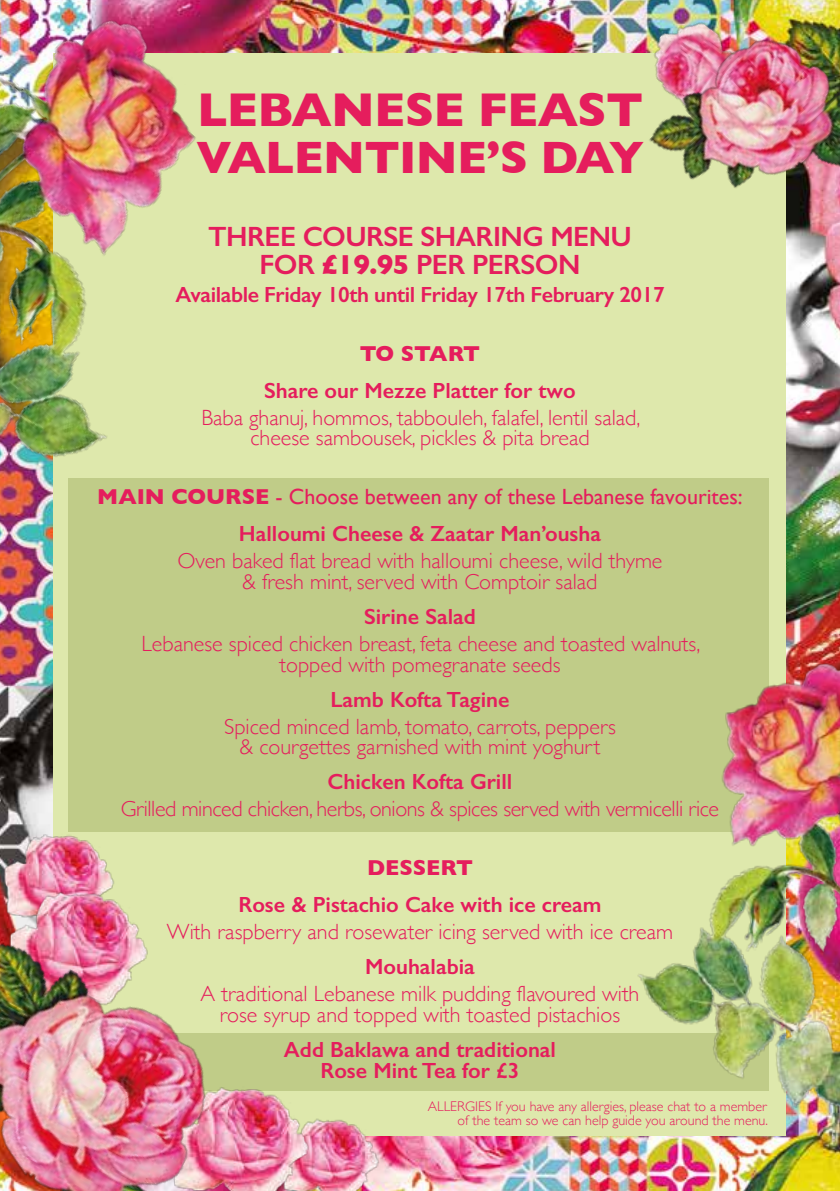
<style>
.page{position:relative;width:840px;height:1191px;background:#fff}
.page>*{position:absolute;margin:0;border:0;box-sizing:border-box;transform-origin:0 0}
.t1{font:700 48.4px "Gill Sans";letter-spacing:-.015em;color:#e51d5d}
.t2{font:700 46.2px "Gill Sans";letter-spacing:-.015em;color:#e51d5d}
.t3{font:600 28px/28px "Gill Sans";letter-spacing:-.02em;color:#e51d5d;text-align:center}
.t4{font:300 22px/20.8px "Gill Sans";color:#e51d5d;text-align:center}
.t5{font:600 22px/20.8px "Gill Sans";color:#e51d5d;text-align:center}
.t6{font:22px/37.2px "Gill Sans";color:#e51d5d;text-align:center}
.t7{font:300 22px "Gill Sans";letter-spacing:-.02em;color:#e51d5d}
.t8{font:600 22px "Gill Sans";letter-spacing:-.02em;color:#e51d5d}
.t9{font:700 22px "Gill Sans";color:#e51d5d}
.t10{font:300 14px/14px "Gill Sans";color:#e51d5d;text-align:right}
.s1{font-weight:700}
.s2{font-weight:600}
</style>
<div class="page">
<img style="left:0;top:0;width:839px;height:1191px">
<div style="left:53px;top:54px;width:733px;height:1082px;background:#dee8ac"></div>
<img style="left:0;top:0;width:339px;height:591px">
<div style="left:68px;top:477px;width:700px;height:354px;background:#c0cc88"></div>
<div style="left:68px;top:1033px;width:700px;height:57px;background:#c0cc88"></div>
<img style="left:618px;top:0;width:15px;height:54px">
<img style="left:633px;top:0;width:206px;height:254px">
<img style="left:595px;top:654px;width:244px;height:537px">
<img style="left:325px;top:1119px;width:65px;height:72px">
<img style="left:0;top:821px;width:127px;height:54px">
<img style="left:306px;top:1090px;width:19px;height:101px">
<img style="left:0;top:875px;width:124px;height:36px">
<img style="left:0;top:911px;width:306px;height:280px">
<h1 class="t1" style="left:197px;top:81px;width:447px">LEBANESE FEAST</h1>
<h2 class="t2" style="left:196px;top:130px;width:448px">VALENTINE’S DAY</h2>
<p class="t3" style="left:208px;top:222px;width:425px">THREE COURSE SHARING MENU<br>FOR <span class="s1">£19.95</span> PER PERSON</p>
<p class="t8" style="left:175px;top:282px;width:490px">Available Friday 10th until Friday 17th February 2017</p>
<p class="t9" style="left:359px;top:340px;width:122px">TO START</p>
<p class="t5" style="left:264px;top:380px;width:313px">Share our Mezze Platter for two</p>
<p class="t4" style="left:201px;top:406px;width:440px">Baba ghanuj, hommos, tabbouleh, falafel, lentil salad, cheese sambousek, pickles &amp; pita bread</p>
<p class="t6" style="left:97px;top:478px;width:646px"><span class="s1">MAIN COURSE</span> - Choose between any of these Lebanese favourites:<br><span class="s2">Halloumi Cheese &amp; Zaatar Man’ousha</span></p>
<p class="t4" style="left:177px;top:549px;width:486px">Oven baked flat bread with halloumi cheese, wild thyme &amp; fresh mint, served with Comptoir salad</p>
<p class="t5" style="left:364px;top:606px;width:113px">Sirine Salad</p>
<p class="t4" style="left:141px;top:632px;width:560px">Lebanese spiced chicken breast, feta cheese and toasted walnuts, topped with pomegranate seeds</p>
<p class="t5" style="left:330px;top:688px;width:180px">Lamb Kofta Tagine</p>
<p class="t4" style="left:224px;top:715px;width:393px">Spiced minced lamb, tomato, carrots, peppers &amp; courgettes garnished with mint yoghurt</p>
<p class="t5" style="left:327px;top:771px;width:186px">Chicken Kofta Grill</p>
<p class="t7" style="left:121px;top:791px;width:599px">Grilled minced chicken, herbs, onions &amp; spices served with vermicelli rice</p>
<p class="t9" style="left:367px;top:854px;width:107px">DESSERT</p>
<p class="t5" style="left:238px;top:894px;width:364px">Rose &amp; Pistachio Cake with ice cream</p>
<p class="t4" style="left:167px;top:920px;width:507px">With raspberry and rosewater icing served with ice cream</p>
<p class="t5" style="left:365px;top:956px;width:111px">Mouhalabia</p>
<p class="t4" style="left:200px;top:982px;width:440px">A traditional Lebanese milk pudding flavoured with rose syrup and topped with toasted pistachios</p>
<p class="t5" style="left:284px;top:1039px;width:273px">Add Baklawa and traditional<br>Rose Mint Tea for £3</p>
<p class="t10" style="left:427px;top:1098px;width:341px">ALLERGIES If you have any allergies, please chat to a member of the team so we can help guide you around the menu.</p>
</div>
